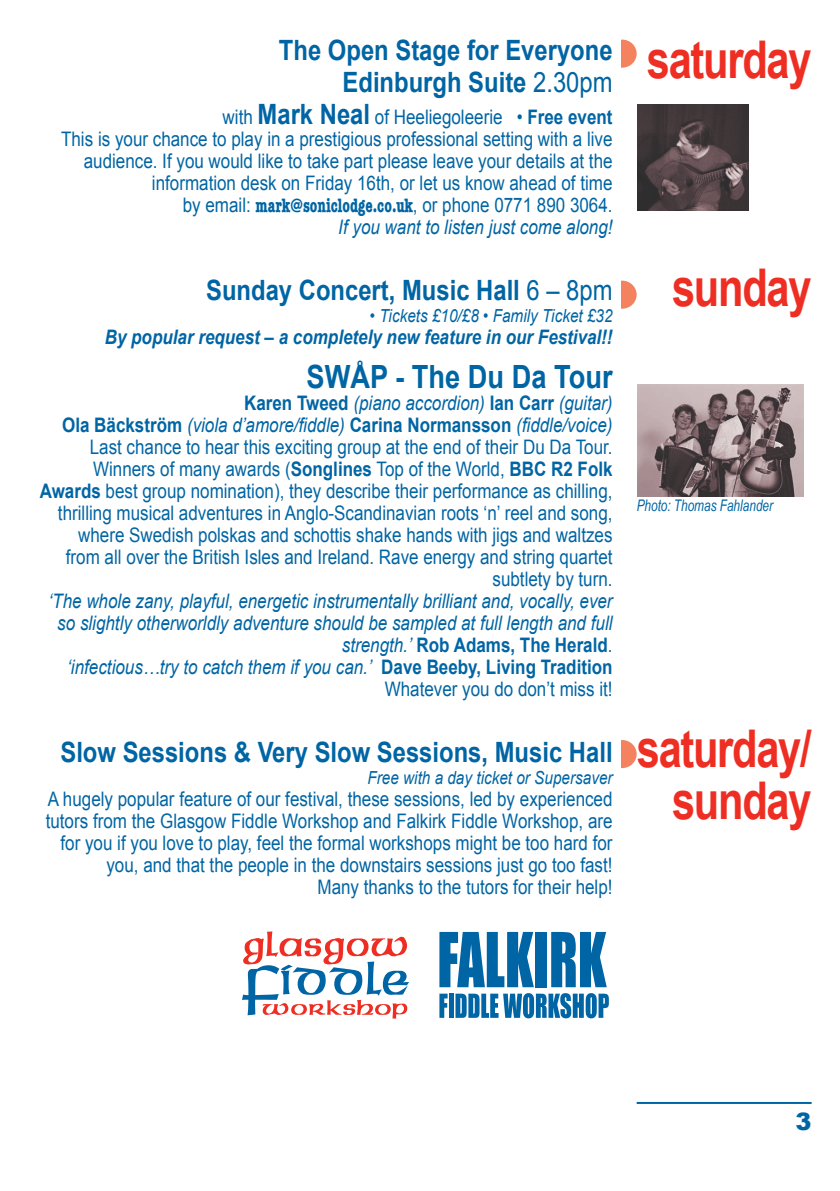
<style>
.page{position:relative;width:840px;height:1191px;background:#fff}
.page>*{position:absolute;margin:0;border:0;box-sizing:border-box;transform-origin:0 0}
.t1{font:700 52px/52px "Arial";letter-spacing:-.03em;color:#ee2e22;text-align:right;scale:.8 1}
.t2{font:700 32px "Arial";color:#0065a4;scale:.85 1}
.t3{font:700 28px/32px "Arial";color:#0065a4;text-align:right;scale:.85 1}
.t4{font:900 24px "Arial";color:#0065a4}
.t5{font:20px/22px "Arial";color:#0065a4;text-align:right;scale:.85 1}
.t6{font:italic 20px/22px "Arial";color:#0065a4;text-align:right;scale:.85 1}
.t7{font:italic 700 20px "Arial";color:#0065a4;scale:.85 1}
.t8{font:italic 18px "Arial";color:#0065a4;scale:.85 1}
.t9{font:italic 16px "Arial Narrow";color:#0065a4;scale:.9 1}
.s1{font-weight:400}
.s2{font-weight:700;font-size:28px}
.s3{font-weight:700}
.s4{font-family:"American Typewriter";font-weight:700;font-stretch:condensed}
.s5{font-style:italic}
.s6{font-weight:700;font-style:normal}
.s7{font-style:normal}
</style>
<div class="page">
<hr style="left:636px;top:1102px;width:175px;height:2px;background:#0065a4">
<svg style="left:621px;top:40px;width:15px;height:28px"></svg>
<img style="left:637px;top:384px;width:166px;height:112px">
<img style="left:637px;top:105px;width:111px;height:106px">
<svg style="left:621px;top:281px;width:15px;height:28px"></svg>
<svg style="left:621px;top:740px;width:15px;height:28px"></svg>
<svg style="left:242px;top:931px;width:167px;height:88px"></svg>
<svg style="left:439px;top:931px;width:170px;height:88px"></svg>
<h3 class="t3" style="left:279px;top:34px;width:394px">The Open Stage for Everyone<br>Edinburgh Suite <span class="s1">2.30pm</span></h3>
<p class="t5" style="left:61px;top:106px;width:650px">with <span class="s2">Mark Neal</span> of Heeliegoleerie • <span class="s3">Free event<br></span>This is your chance to play in a prestigious professional setting with a live audience. If you would like to take part please leave your details at the information desk on Friday 16th, or let us know ahead of time<br>by email: <span class="s4">mark@soniclodge.co.uk</span>, or phone 0771 890 3064.<br><span class="s5">If you want to listen just come along!</span></p>
<h3 class="t3" style="left:206px;top:274px;width:479px">Sunday Concert, Music Hall <span class="s1">6 – 8pm</span></h3>
<p class="t8" style="left:369px;top:306px;width:287px">• Tickets £10/£8 • Family Ticket £32</p>
<p class="t7" style="left:105px;top:326px;width:598px">By popular request – a completely new feature in our Festival!!</p>
<h2 class="t2" style="left:306px;top:359px;width:361px">SWÅP - The Du Da Tour</h2>
<p class="t5" style="left:40px;top:392px;width:675px"><span class="s3">Karen Tweed</span> <span class="s5">(piano accordion)</span> <span class="s3">Ian Carr</span> <span class="s5">(guitar)<br></span><span class="s3">Ola Bäckström</span> <span class="s5">(viola d’amore/fiddle)</span> <span class="s3">Carina Normansson</span> <span class="s5">(fiddle/voice)<br></span>Last chance to hear this exciting group at the end of their Du Da Tour.<br>Winners of many awards (<span class="s3">Songlines</span> Top of the World, <span class="s3">BBC R2 Folk Awards</span> best group nomination), they describe their performance as chilling, thrilling musical adventures in Anglo-Scandinavian roots ‘n’ reel and song, where Swedish polskas and schottis shake hands with jigs and waltzes from all over the British Isles and Ireland. Rave energy and string quartet subtlety by turn.</p>
<p class="t6" style="left:48px;top:590px;width:664px">‘The whole zany, playful, energetic instrumentally brilliant and, vocally, ever so slightly otherworldly adventure should be sampled at full length and full strength.’ <span class="s6">Rob Adams, The Herald</span><span class="s7">.<br></span>‘infectious…try to catch them if you can.’ <span class="s6">Dave Beeby, Living Tradition </span><span class="s7">Whatever you do don’t miss it!</span></p>
<h3 class="t3" style="left:60px;top:736px;width:650px">Slow Sessions &amp; Very Slow Sessions, Music Hall</h3>
<p class="t8" style="left:367px;top:768px;width:290px">Free with a day ticket or Supersaver</p>
<p class="t5" style="left:46px;top:788px;width:668px">A hugely popular feature of our festival, these sessions, led by experienced tutors from the Glasgow Fiddle Workshop and Falkirk Fiddle Workshop, are for you if you love to play, feel the formal workshops might be too hard for you, and that the people in the downstairs sessions just go too fast!<br>Many thanks to the tutors for their help!</p>
<h1 class="t1" style="left:646px;top:33px;width:207px">saturday</h1>
<h1 class="t1" style="left:671px;top:261px;width:176px">sunday</h1>
<p class="t9" style="left:636px;top:496px;width:153px">Photo: Thomas Fahlander</p>
<h1 class="t1" style="left:636px;top:723px;width:220px">saturday/ sunday</h1>
<p class="t4" style="left:795px;top:1108px;width:18px">3</p>
</div>
